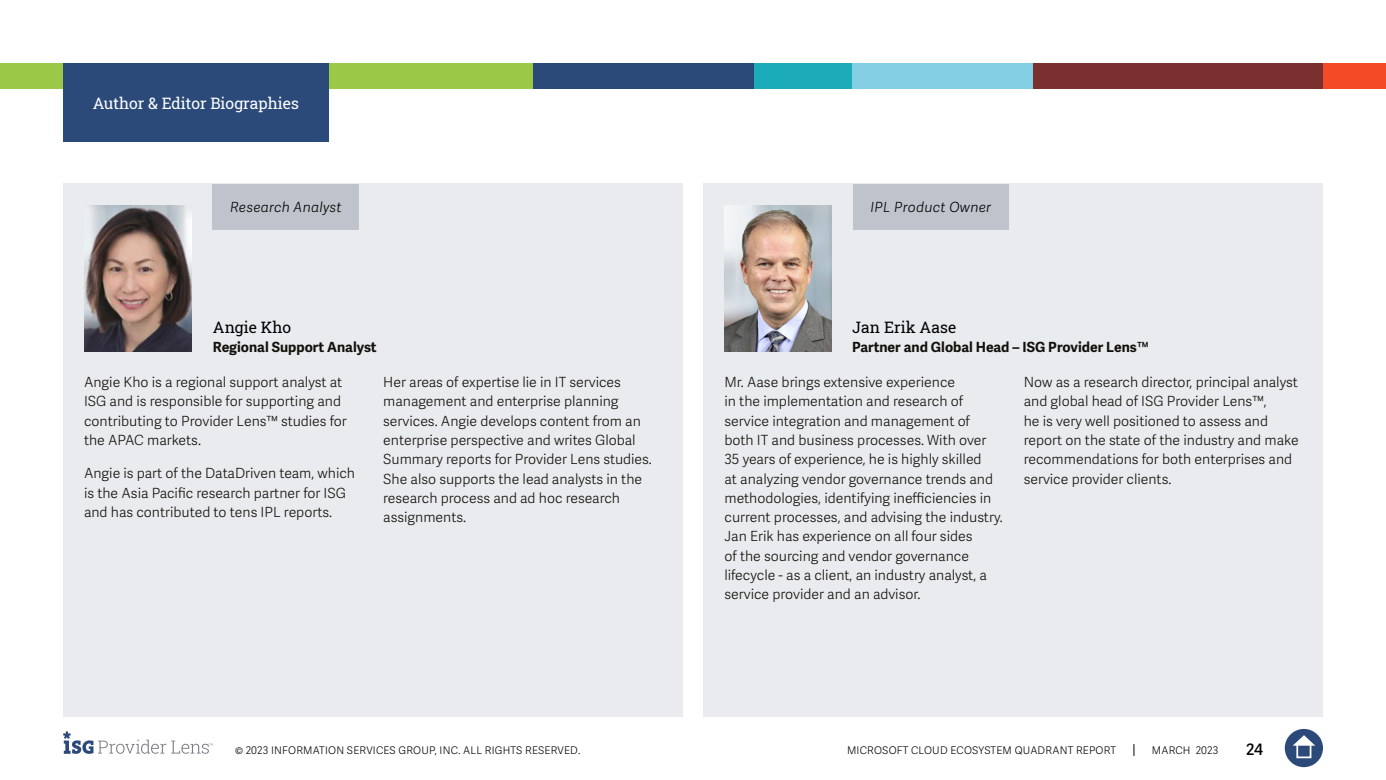
<style>
.page{position:relative;width:1386px;height:780px;background:#fff}
.page>*{position:absolute;margin:0;border:0;box-sizing:border-box;transform-origin:0 0}
.t1{font:15.75px "Roboto Slab ISG P Regular";color:#fff}
.t2{font:15.75px "Roboto Slab ISG P Regular";color:#000}
.t3{font:600 15.75px "Adelle Sans";color:#000}
.t4{font:300 14px/19.2px "Adelle Sans";color:#12110c}
.t5{font:700 14px "Adelle Sans";color:#12110c}
.t6{font:italic 300 14px "Adelle Sans";letter-spacing:.02em;color:#000}
.t7{font:300 10.5px "Adelle Sans";letter-spacing:.02em;color:#000}
</style>
<div class="page">
<svg style="left:1133px;top:744px;width:1px;height:12px"></svg>
<div style="left:1285px;top:729px;width:38px;height:38px;background:#2b4a79;border-radius:50%"></div>
<svg style="left:1293px;top:735px;width:22px;height:10px"></svg>
<div style="left:1296px;top:743px;width:15px;height:15px;border:2px solid #fff"></div>
<svg style="left:63px;top:731px;width:150px;height:23px"></svg>
<div style="left:0;top:63px;width:533px;height:25px;background:#9bc947"></div>
<div style="left:533px;top:63px;width:223px;height:25px;background:#2b4a79"></div>
<div style="left:850px;top:63px;width:184px;height:25px;background:#84cee3"></div>
<div style="left:1323px;top:63px;width:63px;height:25px;background:#f54a26"></div>
<div style="left:1033px;top:63px;width:290px;height:25px;background:#7a302e"></div>
<div style="left:754px;top:63px;width:98px;height:25px;background:#1cabb9"></div>
<div style="left:63px;top:184px;width:619px;height:533px;background:#e9ebee"></div>
<div style="left:63px;top:63px;width:266px;height:79px;background:#2b4a79"></div>
<div style="left:213px;top:184px;width:146px;height:45px;background:#bfc4cc"></div>
<div style="left:704px;top:184px;width:619px;height:533px;background:#e9ebee"></div>
<img style="left:724px;top:205px;width:107px;height:146px">
<img style="left:85px;top:206px;width:107px;height:146px">
<div style="left:853px;top:184px;width:156px;height:45px;background:#bfc4cc"></div>
<p class="t1" style="left:93px;top:92px;width:208px">Author &amp; Editor Biographies</p>
<p class="t6" style="left:230px;top:199px;width:113px">Research Analyst</p>
<p class="t6" style="left:871px;top:199px;width:122px">IPL Product Owner</p>
<p class="t2" style="left:213px;top:316px;width:80px">Angie Kho</p>
<p class="t5" style="left:213px;top:339px;width:165px">Regional Support Analyst</p>
<p class="t2" style="left:852px;top:316px;width:105px">Jan Erik Aase</p>
<p class="t5" style="left:852px;top:339px;width:298px">Partner and Global Head – ISG Provider Lens™</p>
<p class="t4" style="left:84px;top:373px;width:264px">Angie Kho is a regional support analyst at ISG and is responsible for supporting and contributing to Provider Lens™ studies for the APAC markets.</p>
<p class="t4" style="left:84px;top:464px;width:273px">Angie is part of the DataDriven team, which is the Asia Pacific research partner for ISG and has contributed to tens IPL reports.</p>
<p class="t4" style="left:383px;top:373px;width:270px">Her areas of expertise lie in IT services management and enterprise planning services. Angie develops content from an enterprise perspective and writes Global Summary reports for Provider Lens studies.<br>She also supports the lead analysts in the research process and ad hoc research assignments.</p>
<p class="t4" style="left:724px;top:373px;width:280px">Mr. Aase brings extensive experience<br>in the implementation and research of service integration and management of<br>both IT and business processes. With over 35 years of experience, he is highly skilled<br>at analyzing vendor governance trends and methodologies, identifying inefficiencies in current processes, and advising the industry.<br>Jan Erik has experience on all four sides<br>of the sourcing and vendor governance lifecycle - as a client, an industry analyst, a service provider and an advisor.</p>
<p class="t4" style="left:1024px;top:373px;width:276px">Now as a research director, principal analyst and global head of ISG Provider Lens™,<br>he is very well positioned to assess and report on the state of the industry and make recommendations for both enterprises and service provider clients.</p>
<p class="t7" style="left:235px;top:744px;width:347px">© 2023 INFORMATION SERVICES GROUP, INC. ALL RIGHTS RESERVED.</p>
<p class="t7" style="left:847px;top:744px;width:271px">MICROSOFT CLOUD ECOSYSTEM QUADRANT REPORT</p>
<p class="t7" style="left:1152px;top:744px;width:68px">MARCH 2023</p>
<p class="t3" style="left:1246px;top:740px;width:19px">24</p>
</div>
